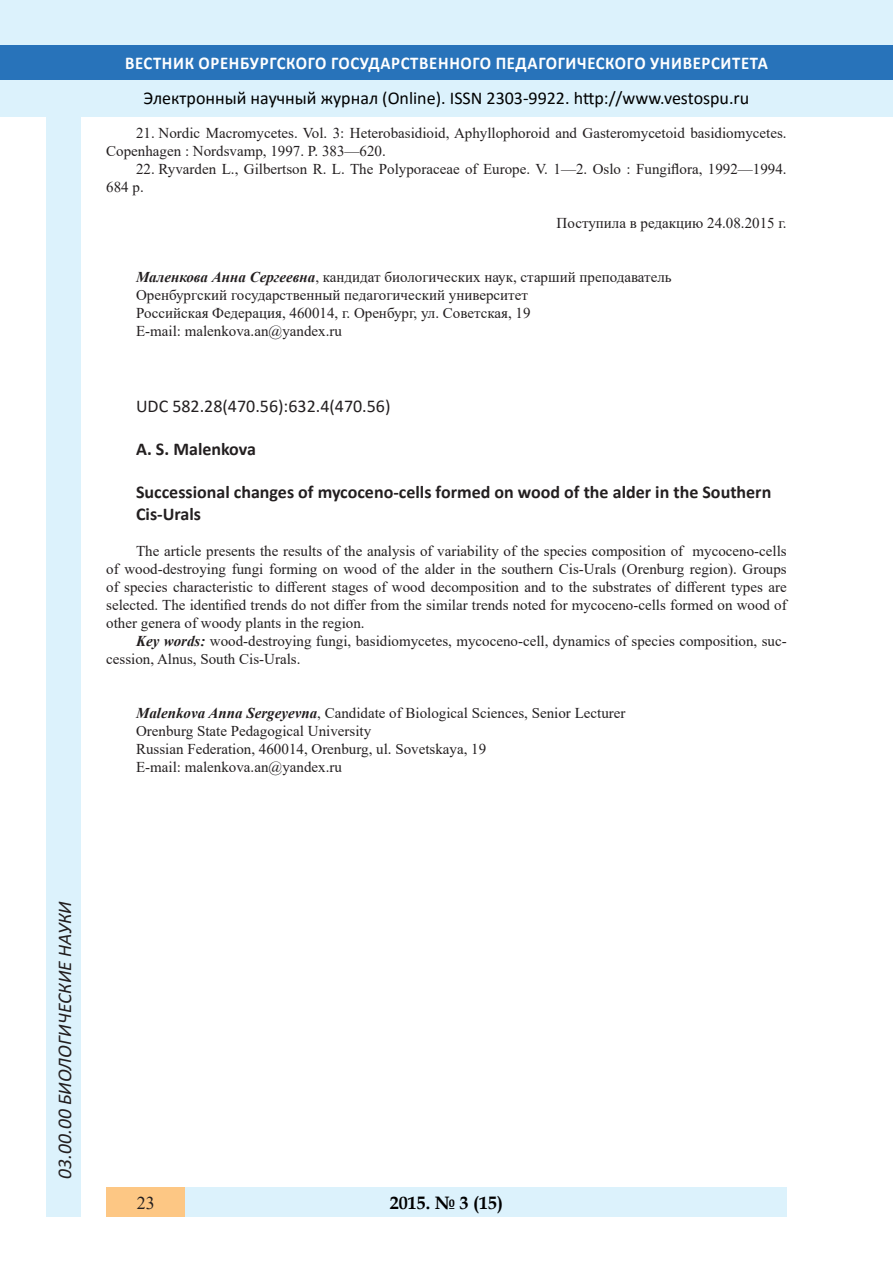
<style>
.page{position:relative;width:893px;height:1263px;background:#fff}
.page>*{position:absolute;margin:0;border:0;box-sizing:border-box;transform-origin:0 0}
.t1{font:italic 19.5px "Calibri";color:#231f20}
.Заголовок_2{font:700 18px/21.6px "Calibri";color:#231f20}
.t2{font:18px "Calibri";color:#000}
.t3{font:700 18px "Calibri";letter-spacing:.04em;color:#fff;scale:.93 1}
.Заголовок_2-2{font:18px "Calibri";color:#231f20}
.t4{font:700 18px "Book Antiqua";color:#000}
.t5{font:18px "Times New Roman";color:#231f20}
.литература{font:15px/18px "Times New Roman";color:#231f20}
.s1{font-weight:700;font-style:italic}
</style>
<div class="page">
<div style="left:0;top:0;width:893px;height:116px;background:#dcf2fc"></div>
<div style="left:0;top:45px;width:893px;height:34px;background:#2873ba"></div>
<div style="left:47px;top:116px;width:34px;height:1101px;background:#dcf2fc"></div>
<div style="left:106px;top:1188px;width:681px;height:29px;background:#dcf2fc"></div>
<div style="left:106px;top:1188px;width:79px;height:29px;background:#fdc784"></div>
<p class="t3" style="left:125px;top:50px;width:693px">ВЕСТНИК ОРЕНБУРГСКОГО ГОСУДАРСТВЕННОГО ПЕДАГОГИЧЕСКОГО УНИВЕРСИТЕТА</p>
<p class="t2" style="left:144px;top:85px;width:607px">Электронный научный журнал (Online). ISSN 2303-9922. http://www.vestospu.ru</p>
<p class="литература" style="left:106px;top:123px;width:682px;text-indent:30px">21. Nordic Macromycetes. Vol. 3: Heterobasidioid, Aphyllophoroid and Gasteromycetoid basidiomycetes.<br>Сopenhagen : Nordsvamp, 1997. P. 383—620.</p>
<p class="литература" style="left:106px;top:159px;width:682px;text-indent:30px">22. Ryvarden L., Gilbertson R. L. The Polyporaceae of Europe. V. 1—2. Oslo : Fungiflora, 1992—1994.<br>684 p.</p>
<p class="литература" style="left:557px;top:213px;width:232px">Поступила в редакцию 24.08.2015 г.</p>
<p class="литература" style="left:136px;top:267px;width:537px"><span class="s1">Маленкова Анна Сергеевна</span>, кандидат биологических наук, старший преподаватель</p>
<p class="литература" style="left:136px;top:285px;width:393px">Оренбургский государственный педагогический университет</p>
<p class="литература" style="left:136px;top:303px;width:396px">Российская Федерация, 460014, г. Оренбург, ул. Советская, 19</p>
<p class="литература" style="left:136px;top:321px;width:207px">E-mail: malenkova.an@yandex.ru</p>
<p class="Заголовок_2-2" style="left:136px;top:393px;width:256px">UDC 582.28(470.56):632.4(470.56)</p>
<p class="Заголовок_2" style="left:136px;top:437px;width:121px">A. S. Malenkova</p>
<p class="Заголовок_2" style="left:136px;top:481px;width:637px">Successional changes of mycoceno-cells formed on wood of the alder in the Southern<br>Cis-Urals</p>
<p class="литература" style="left:106px;top:541px;width:682px;text-align:justify;text-indent:30px">The article presents the results of the analysis of variability of the species composition of mycoceno-cells of wood-destroying fungi forming on wood of the alder in the southern Cis-Urals (Orenburg region). Groups of species characteristic to different stages of wood decomposition and to the substrates of different types are selected. The identified trends do not differ from the similar trends noted for mycoceno-cells formed on wood of other genera of woody plants in the region.</p>
<p class="литература" style="left:106px;top:631px;width:682px;text-indent:30px"><span class="s1">Key words:</span> wood-destroying fungi, basidiomycetes, mycoceno-cell, dynamics of species composition, suc&shy;cession, Alnus, South Cis-Urals.</p>
<p class="литература" style="left:136px;top:703px;width:491px"><span class="s1">Malenkova Anna Sergeyevna</span>, Candidate of Biological Sciences, Senior Lecturer</p>
<p class="литература" style="left:136px;top:721px;width:237px">Orenburg State Pedagogical University</p>
<p class="литература" style="left:136px;top:739px;width:352px">Russian Federation, 460014, Orenburg, ul. Sovetskaya, 19</p>
<p class="литература" style="left:136px;top:757px;width:207px">E-mail: malenkova.an@yandex.ru</p>
<h1 class="t1" style="left:51px;top:1179px;width:279px;rotate:-90deg">03.00.00 БИОЛОГИЧЕСКИЕ НАУКИ</h1>
<p class="t5" style="left:137px;top:1190px;width:19px">23</p>
<p class="t4" style="left:390px;top:1190px;width:115px">2015. № 3 (15)</p>
</div>
